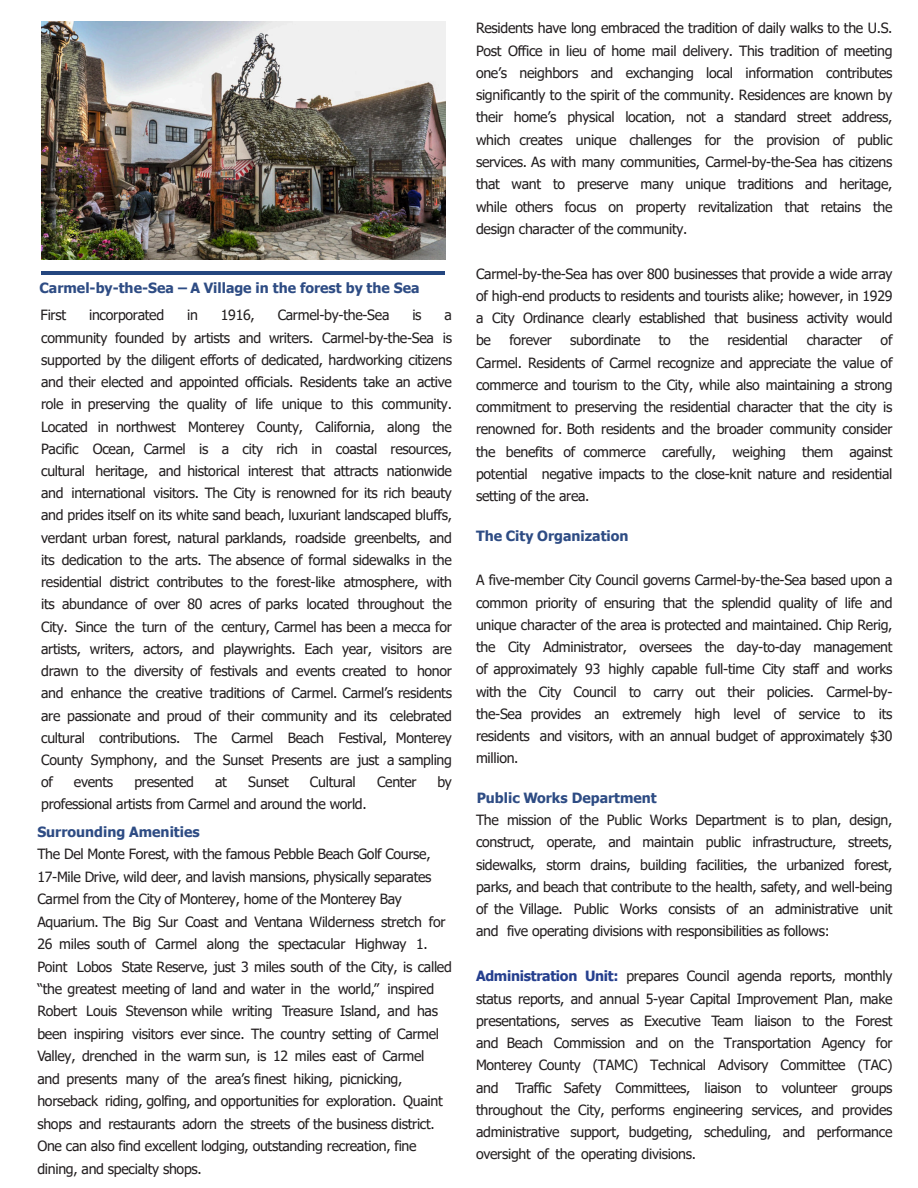
<style>
.page{position:relative;width:918px;height:1188px;background:#fff}
.page>*{position:absolute;margin:0;border:0;box-sizing:border-box;transform-origin:0 0}
.t1{font:14.1px/22.2px "Tahoma";letter-spacing:-.02em;color:#231f20;text-align:justify}
.t2{font:700 14.1px/27.2px "Tahoma";color:#2e4c84}
.t3{font:700 14.1px "Tahoma";color:#2e4c84}
.s1{font-weight:400;color:#231f20}
.s2{font-weight:700;color:#2e4c84}
.s3{font-weight:700;color:#253f8e}
</style>
<div class="page">
<hr style="left:41px;top:271px;width:404px;height:3px;background:#24467f">
<img style="left:41px;top:22px;width:404px;height:237px">
<p class="t2" style="left:40px;top:275px;width:381px">Carmel-by-the-Sea – A Village in the forest by the Sea<br><span class="s1">First</span></p>
<p class="t1" style="left:89px;top:305px;width:77px">incorporated</p>
<p class="t1" style="left:187px;top:305px;width:12px">in</p>
<p class="t1" style="left:221px;top:305px;width:35px">1916,</p>
<p class="t1" style="left:278px;top:305px;width:113px">Carmel-by-the-Sea</p>
<p class="t1" style="left:412px;top:305px;width:11px">is</p>
<p class="t1" style="left:41px;top:305px;width:412px;text-indent:403px">a community founded by artists and writers. Carmel-by-the-Sea is supported by the diligent efforts of dedicated, hardworking citizens and their elected and appointed officials. Residents take an active role in preserving the quality of life unique to this community.<br>Located in northwest Monterey County, California, along the Pacific Ocean, Carmel is a city rich in coastal resources, cultural heritage, and historical interest that attracts nationwide and international visitors. The City is renowned for its rich beauty and prides itself on its white sand beach, luxuriant landscaped bluffs, verdant urban forest, natural parklands, roadside greenbelts, and its dedication to the arts. The absence of formal sidewalks in the residential district contributes to the forest-like atmosphere, with its abundance of over 80 acres of parks located throughout the City. Since the turn of the century, Carmel has been a mecca for artists, writers, actors, and playwrights. Each year, visitors are drawn to the diversity of festivals and events created to honor and enhance the creative traditions of Carmel. Carmel’s residents are passionate and proud of their community and its celebrated cultural contributions. The Carmel Beach Festival, Monterey County Symphony, and the Sunset Presents are just a sampling of</p>
<p class="t1" style="left:74px;top:772px;width:41px">events</p>
<p class="t1" style="left:134px;top:772px;width:61px">presented</p>
<p class="t1" style="left:215px;top:772px;width:13px">at</p>
<p class="t1" style="left:248px;top:772px;width:42px">Sunset</p>
<p class="t1" style="left:310px;top:772px;width:47px">Cultural</p>
<p class="t1" style="left:377px;top:772px;width:41px">Center</p>
<p class="t1" style="left:437px;top:772px;width:16px">by</p>
<p class="t1" style="left:37px;top:791px;width:331px;line-height:27.3px">professional artists from Carmel and around the world.<br><span class="s2">Surrounding Amenities</span></p>
<p class="t1" style="left:37px;top:844px;width:416px;text-align:left">The Del Monte Forest, with the famous Pebble Beach Golf Course, 17-Mile Drive, wild deer, and lavish mansions, physically separates Carmel from the City of Monterey, home of the Monterey Bay Aquarium. The Big Sur Coast and Ventana Wilderness stretch for 26 miles south of Carmel along the spectacular Highway 1.<br>Point Lobos State Reserve, just 3 miles south of the City, is called “the greatest meeting of land and water in the world,” inspired Robert Louis Stevenson while writing Treasure Island, and has been inspiring visitors ever since. The country setting of Carmel Valley, drenched in the warm sun, is 12 miles east of Carmel<br>and presents many of the area’s finest hiking, picnicking, horseback riding, golfing, and opportunities for exploration. Quaint shops and restaurants adorn the streets of the business district.<br>One can also find excellent lodging, outstanding recreation, fine dining, and specialty shops.</p>
<p class="t1" style="left:476px;top:18px;width:418px">Residents have long embraced the tradition of daily walks to the U.S.<br>Post Office in lieu of home mail delivery. This tradition of meeting one’s neighbors and exchanging local information contributes significantly to the spirit of the community. Residences are known by their home’s physical location, not a standard street address, which creates unique challenges for the provision of public services. As with many communities, Carmel-by-the-Sea has citizens that want to preserve many unique traditions and heritage, while others focus on property revitalization that retains the design character of the community.</p>
<p class="t1" style="left:476px;top:263px;width:418px">Carmel-by-the-Sea has over 800 businesses that provide a wide array of high-end products to residents and tourists alike; however, in 1929 a City Ordinance clearly established that business activity would be</p>
<p class="t1" style="left:476px;top:330px;width:418px;text-indent:405px">of Carmel. Residents of Carmel recognize and appreciate the value of commerce and tourism to the City, while also maintaining a strong commitment to preserving the residential character that the city is renowned for. Both residents and the broader community consider the benefits of commerce carefully, weighing them against potential negative impacts to the close-knit nature and residential setting of the area.</p>
<p class="t3" style="left:476px;top:526px;width:154px">The City Organization</p>
<p class="t1" style="left:476px;top:570px;width:418px">A five-member City Council governs Carmel-by-the-Sea based upon a common priority of ensuring that the splendid quality of life and unique character of the area is protected and maintained. Chip Rerig, the City Administrator, oversees the day-to-day management of approximately 93 highly capable full-time City staff and works with the City Council to carry out their policies. Carmel-by&shy;the-Sea provides an extremely high level of service to its residents and visitors, with an annual budget of approximately $30 million.</p>
<p class="t1" style="left:476px;top:787px;width:418px;text-align:left"><span class="s2">Public Works Department<br></span>The mission of the Public Works Department is to plan, design, construct, operate, and maintain public infrastructure, streets, sidewalks, storm drains, building facilities, the urbanized forest, parks, and beach that contribute to the health, safety, and well-being of the Village. Public Works consists of an administrative unit and five operating divisions with responsibilities as follows:</p>
<p class="t1" style="left:476px;top:966px;width:418px"><span class="s3">Administration Unit:</span> prepares Council agenda reports, monthly status reports, and annual 5-year Capital Improvement Plan, make presentations, serves as Executive Team liaison to the Forest and Beach Commission and on the Transportation Agency for Monterey County (TAMC) Technical Advisory Committee (TAC) and Traffic Safety Committees, liaison to volunteer groups throughout the City, performs engineering services, and provides administrative support, budgeting, scheduling, and performance oversight of the operating divisions.</p>
<p class="t1" style="left:509px;top:330px;width:44px">forever</p>
<p class="t1" style="left:570px;top:330px;width:72px">subordinate</p>
<p class="t1" style="left:659px;top:330px;width:14px">to</p>
<p class="t1" style="left:689px;top:330px;width:21px">the</p>
<p class="t1" style="left:727px;top:330px;width:62px">residential</p>
<p class="t1" style="left:807px;top:330px;width:57px">character</p>
</div>
